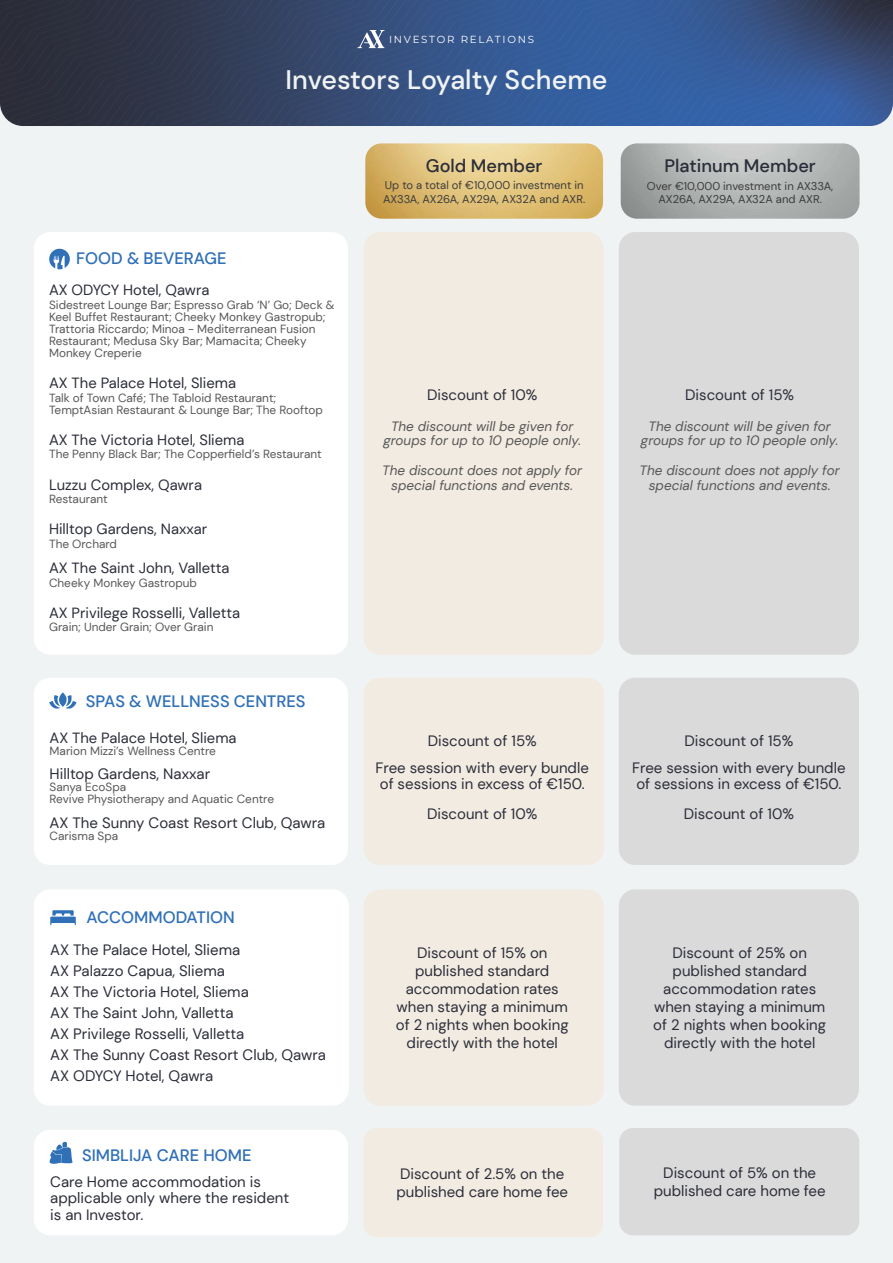
<style>
.page{position:relative;width:893px;height:1263px;background:#f0f3f3}
.page>*{position:absolute;margin:0;border:0;box-sizing:border-box;transform-origin:0 0}
.t1{font:500 26.7px "DM Sans";color:#f0f3f3}
.t2{font:500 18px "DM Sans";color:#2b2d39}
.t3{font:500 16.5px "DM Sans";color:#2f70b7}
.t4{font:15px/18px "DM Sans";color:#2b2d39;text-align:center}
.t5{font:14.7px "DM Sans";color:#2b2d39}
.t6{font:italic 13.5px/14.7px "DM Sans";color:#575756;text-align:center}
.t7{font:11.85px/12px "DM Sans";color:#575756}
.t8{font:11.25px/13.5px "DM Sans";color:#3c3c3b}
.t9{font:10.2px "Montserrat";letter-spacing:.17em;color:#fff}
</style>
<div class="page">
<svg style="left:0;top:0;width:893px;height:126px;background:#344c77"></svg>
<img style="left:365px;top:143px;width:238px;height:76px">
<img style="left:621px;top:143px;width:239px;height:76px">
<div style="left:619px;top:1128px;width:240px;height:107px;background:#dadada;border-radius:14px"></div>
<div style="left:363px;top:1128px;width:240px;height:109px;background:#f2ebe2;border-radius:14px"></div>
<div style="left:34px;top:1130px;width:314px;height:105px;background:#fff;border-radius:16px"></div>
<svg style="left:50px;top:1141px;width:23px;height:23px"></svg>
<div style="left:34px;top:232px;width:314px;height:423px;background:#fff;border-radius:16px"></div>
<div style="left:364px;top:232px;width:239px;height:423px;background:#f2ebe2;border-radius:16px"></div>
<div style="left:619px;top:232px;width:240px;height:423px;background:#dadada;border-radius:16px"></div>
<div style="left:34px;top:889px;width:315px;height:217px;background:#fff;border-radius:16px"></div>
<div style="left:619px;top:889px;width:240px;height:217px;background:#dadada;border-radius:16px"></div>
<div style="left:364px;top:889px;width:239px;height:217px;background:#f2ebe2;border-radius:16px"></div>
<svg style="left:50px;top:910px;width:26px;height:15px"></svg>
<div style="left:619px;top:678px;width:240px;height:187px;background:#dadada;border-radius:16px"></div>
<div style="left:34px;top:678px;width:314px;height:187px;background:#fff;border-radius:16px"></div>
<div style="left:363px;top:678px;width:241px;height:187px;background:#f2ebe2;border-radius:16px"></div>
<svg style="left:49px;top:692px;width:27px;height:17px"></svg>
<svg style="left:49px;top:249px;width:21px;height:20px"></svg>
<p class="t9" style="left:389px;top:32px;width:147px">INVESTOR RELATIONS</p>
<h1 class="t1" style="left:286px;top:63px;width:323px">Investors Loyalty Scheme</h1>
<p class="t3" style="left:76px;top:248px;width:152px">FOOD &amp; BEVERAGE</p>
<p class="t5" style="left:49px;top:281px;width:162px">AX ODYCY Hotel, Qawra</p>
<p class="t7" style="left:49px;top:299px;width:287px">Sidestreet Lounge Bar; Espresso Grab ‘N’ Go; Deck &amp; Keel Buffet Restaurant; Cheeky Monkey Gastropub; Trattoria Riccardo; Minoa - Mediterranean Fusion Restaurant; Medusa Sky Bar; Mamacita; Cheeky Monkey Creperie</p>
<p class="t5" style="left:49px;top:374px;width:188px">AX The Palace Hotel, Sliema</p>
<p class="t7" style="left:49px;top:391px;width:275px">Talk of Town Café; The Tabloid Restaurant;<br>TemptAsian Restaurant &amp; Lounge Bar; The Rooftop</p>
<p class="t5" style="left:49px;top:431px;width:197px">AX The Victoria Hotel, Sliema</p>
<p class="t7" style="left:49px;top:448px;width:274px">The Penny Black Bar; The Copperfield’s Restaurant</p>
<p class="t5" style="left:49px;top:475px;width:154px">Luzzu Complex, Qawra</p>
<p class="t7" style="left:49px;top:493px;width:60px">Restaurant</p>
<p class="t5" style="left:49px;top:520px;width:159px">Hilltop Gardens, Naxxar</p>
<p class="t7" style="left:49px;top:538px;width:69px">The Orchard</p>
<p class="t5" style="left:49px;top:559px;width:182px">AX The Saint John, Valletta</p>
<p class="t7" style="left:49px;top:577px;width:149px">Cheeky Monkey Gastropub</p>
<p class="t5" style="left:49px;top:604px;width:193px">AX Privilege Rosselli, Valletta</p>
<p class="t7" style="left:49px;top:621px;width:166px">Grain; Under Grain; Over Grain</p>
<p class="t3" style="left:86px;top:691px;width:221px">SPAS &amp; WELLNESS CENTRES</p>
<p class="t5" style="left:50px;top:728px;width:188px">AX The Palace Hotel, Sliema</p>
<p class="t7" style="left:50px;top:744px;width:168px">Marion Mizzi’s Wellness Centre</p>
<p class="t4" style="left:50px;top:765px;width:162px">Hilltop Gardens, Naxxar</p>
<p class="t7" style="left:50px;top:781px;width:226px">Sanya EcoSpa<br>Revive Physiotherapy and Aquatic Centre</p>
<p class="t4" style="left:50px;top:814px;width:277px">AX The Sunny Coast Resort Club, Qawra</p>
<p class="t7" style="left:50px;top:830px;width:70px">Carisma Spa</p>
<p class="t2" style="left:426px;top:154px;width:118px">Gold Member</p>
<p class="t8" style="left:383px;top:179px;width:204px">Up to a total of €10,000 investment in<br>AX33A, AX26A, AX29A, AX32A and AXR.</p>
<p class="t4" style="left:427px;top:385px;width:112px">Discount of 10%</p>
<p class="t6" style="left:383px;top:418px;width:199px">The discount will be given for groups for up to 10 people only.</p>
<p class="t6" style="left:382px;top:463px;width:202px">The discount does not apply for special functions and events.</p>
<p class="t4" style="left:376px;top:728px;width:215px;line-height:27px">Discount of 15%<br>Free session with every bundle</p>
<p class="t4" style="left:380px;top:768px;width:206px;line-height:30px">of sessions in excess of €150.<br>Discount of 10%</p>
<p class="t2" style="left:664px;top:154px;width:153px">Platinum Member</p>
<p class="t8" style="left:647px;top:179px;width:188px;text-align:center">Over €10,000 investment in AX33A,<br>AX26A, AX29A, AX32A and AXR.</p>
<p class="t4" style="left:685px;top:385px;width:111px">Discount of 15%</p>
<p class="t6" style="left:641px;top:418px;width:199px">The discount will be given for groups for up to 10 people only.</p>
<p class="t6" style="left:640px;top:463px;width:202px">The discount does not apply for special functions and events.</p>
<p class="t4" style="left:632px;top:728px;width:215px;line-height:27px">Discount of 15%<br>Free session with every bundle</p>
<p class="t4" style="left:636px;top:768px;width:206px;line-height:30px">of sessions in excess of €150.<br>Discount of 10%</p>
<p class="t3" style="left:87px;top:907px;width:150px">ACCOMMODATION</p>
<p class="t4" style="left:50px;top:939px;width:277px;line-height:21px;text-align:left">AX The Palace Hotel, Sliema<br>AX Palazzo Capua, Sliema<br>AX The Victoria Hotel, Sliema<br>AX The Saint John, Valletta<br>AX Privilege Rosselli, Valletta<br>AX The Sunny Coast Resort Club, Qawra<br>AX ODYCY Hotel, Qawra</p>
<p class="t4" style="left:396px;top:944px;width:174px">Discount of 15% on published standard accommodation rates when staying a minimum of 2 nights when booking directly with the hotel</p>
<p class="t4" style="left:653px;top:944px;width:174px">Discount of 25% on published standard accommodation rates when staying a minimum of 2 nights when booking directly with the hotel</p>
<p class="t3" style="left:82px;top:1145px;width:171px">SIMBLIJA CARE HOME</p>
<p class="t4" style="left:50px;top:1173px;width:241px;line-height:16.5px;text-align:left">Care Home accommodation is applicable only where the resident is an Investor.</p>
<p class="t4" style="left:396px;top:1165px;width:173px;text-align:left">Discount of 2.5% on the published care home fee</p>
<p class="t4" style="left:654px;top:1164px;width:173px">Discount of 5% on the published care home fee</p>
</div>
